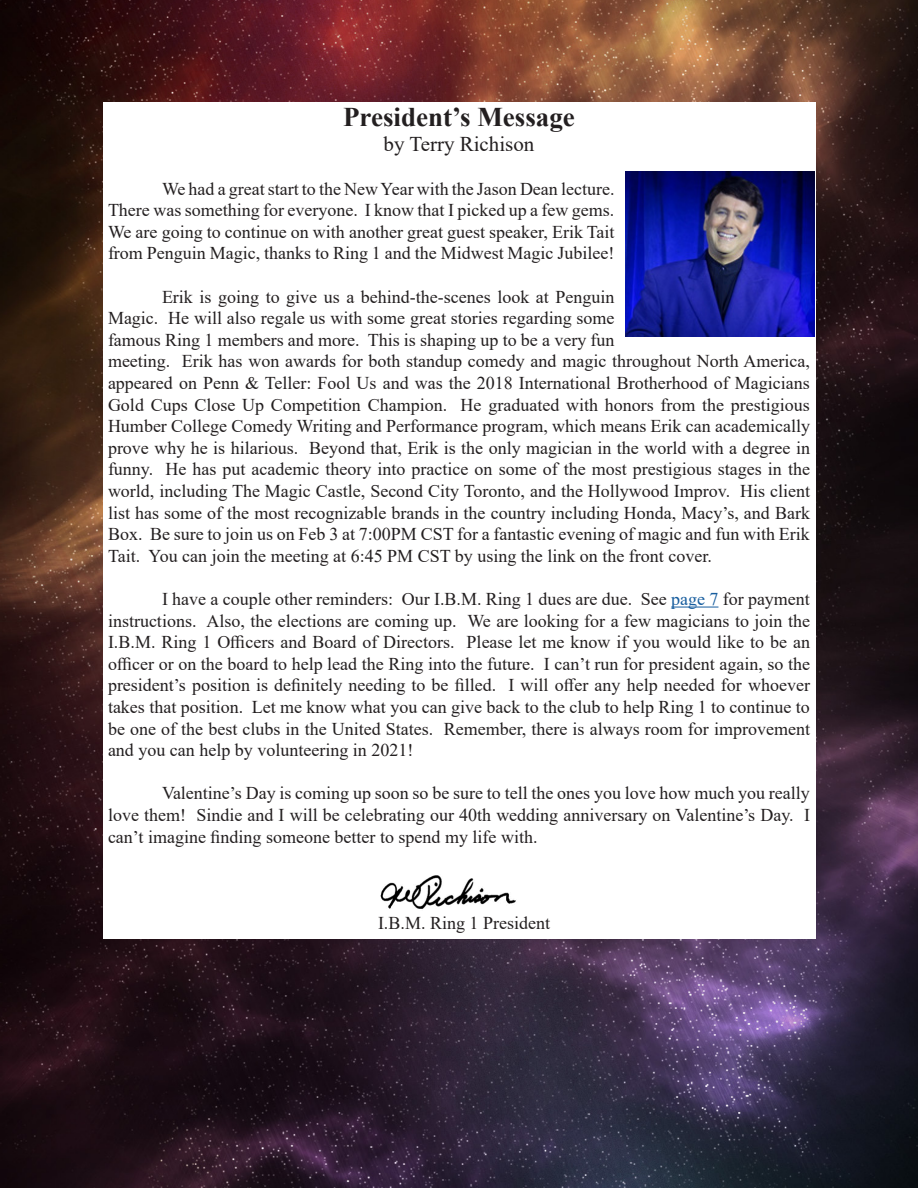
<style>
.page{position:relative;width:918px;height:1188px;background:#fff}
.page>*{position:absolute;margin:0;border:0;box-sizing:border-box;transform-origin:0 0}
.Article_Title{font:700 27px "Times New Roman";color:#231f20}
.Article_Author{font:21px "Times New Roman";color:#231f20}
.t1{font:18px/21.6px "Times New Roman";color:#231f20;text-align:justify}
.s1{color:#175d9e}
</style>
<div class="page">
<img style="left:1px;top:0;width:917px;height:1187px">
<div style="left:103px;top:102px;width:712px;height:837px;background:#fff"></div>
<hr style="left:671px;top:607px;width:47px;height:1px;background:#175d9e">
<img style="left:380px;top:875px;width:136px;height:34px">
<img style="left:625px;top:172px;width:190px;height:164px">
<p class="Article_Title" style="left:343px;top:98px;width:233px">President’s Message</p>
<p class="Article_Author" style="left:384px;top:130px;width:152px">by Terry Richison</p>
<p class="t1" style="left:108px;top:177px;width:508px;text-indent:54px">We had a great start to the New Year with the Jason Dean lecture.<br>There was something for everyone. I know that I picked up a few gems.<br>We are going to continue on with another great guest speaker, Erik Tait from Penguin Magic, thanks to Ring 1 and the Midwest Magic Jubilee!</p>
<p class="t1" style="left:108px;top:285px;width:704px;text-align:left;text-indent:54px">Erik is going to give us a behind-the-scenes look at Penguin<br>Magic. He will also regale us with some great stories regarding some<br>famous Ring 1 members and more. This is shaping up to be a very fun<br>meeting. Erik has won awards for both standup comedy and magic throughout North America, appeared on Penn &amp; Teller: Fool Us and was the 2018 International Brotherhood of Magicians Gold Cups Close Up Competition Champion. He graduated with honors from the prestigious Humber College Comedy Writing and Performance program, which means Erik can academically prove why he is hilarious. Beyond that, Erik is the only magician in the world with a degree in funny. He has put academic theory into practice on some of the most prestigious stages in the world, including The Magic Castle, Second City Toronto, and the Hollywood Improv. His client list has some of the most recognizable brands in the country including Honda, Macy’s, and Bark Box. Be sure to join us on Feb 3 at 7:00PM CST for a fantastic evening of magic and fun with Erik Tait. You can join the meeting at 6:45 PM CST by using the link on the front cover.</p>
<p class="t1" style="left:108px;top:588px;width:704px;text-indent:54px">I have a couple other reminders: Our I.B.M. Ring 1 dues are due. See <span class="s1">page 7</span> for payment instructions. Also, the elections are coming up. We are looking for a few magicians to join the I.B.M. Ring 1 Officers and Board of Directors. Please let me know if you would like to be an officer or on the board to help lead the Ring into the future. I can’t run for president again, so the president’s position is definitely needing to be filled. I will offer any help needed for whoever takes that position. Let me know what you can give back to the club to help Ring 1 to continue to be one of the best clubs in the United States. Remember, there is always room for improvement and you can help by volunteering in 2021!</p>
<p class="t1" style="left:108px;top:782px;width:704px;text-indent:54px">Valentine’s Day is coming up soon so be sure to tell the ones you love how much you really love them! Sindie and I will be celebrating our 40th wedding anniversary on Valentine’s Day. I can’t imagine finding someone better to spend my life with.</p>
<p class="t1" style="left:378px;top:912px;width:174px">I.B.M. Ring 1 President</p>
</div>
